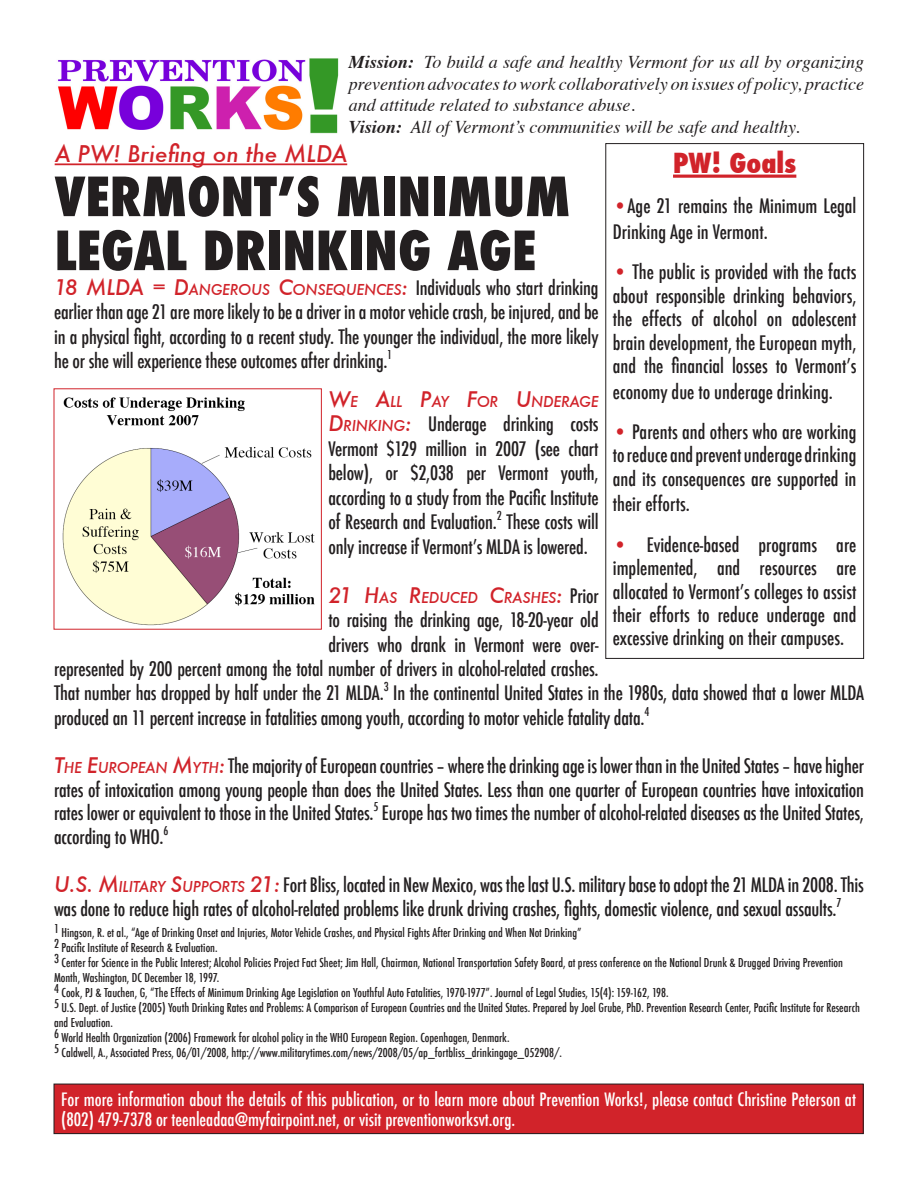
<style>
.page{position:relative;width:918px;height:1188px;background:#fff}
.page>*{position:absolute;margin:0;border:0;box-sizing:border-box;transform-origin:0 0}
.t1{font:800 condensed 52.5px "Futura";color:#231f20}
.t2{font:800 condensed 27px "Futura";color:#d1232a}
.t3{font:italic 500 22.5px "Futura";color:#d1232a}
.t4{font:500 condensed 19.5px/23.4px "Futura";letter-spacing:-.01em;color:#231f20;text-align:justify}
.t5{font:italic 18px/21.6px "Times";color:#231f20;text-align:justify}
.t6{font:500 condensed 18px/19.5px "Futura";color:#fff}
.t7{font:italic 500 14.7px "Futura";letter-spacing:-.015em;color:#d1232a}
.t8{font:500 condensed 12px/15px "Futura";color:#231f20}
.s1{font-weight:700}
.s2{color:#d1232a}
.s3{font-style:italic;font-stretch:normal;font-size:21px;color:#d1232a}
.s4{font-style:italic;font-stretch:normal;font-size:14.7px;color:#d1232a}
.s5{font-size:21px}
.s6{font-style:normal;font-stretch:condensed;font-size:19.5px;color:#231f20}
</style>
<div class="page">
<img style="left:58px;top:58px;width:281px;height:76px">
<hr style="left:673px;top:175px;width:123px;height:3px;background:#d1232a">
<div style="left:605px;top:143px;width:259px;height:516px;border:1px solid #231f20"></div>
<div style="left:54px;top:1084px;width:809px;height:50px;background:#d1232a"></div>
<div style="left:54px;top:1084px;width:810px;height:50px;border:1px solid #231f20"></div>
<hr style="left:55px;top:163px;width:292px;height:2px;background:#d1232a">
<img style="left:62px;top:397px;width:253px;height:229px">
<p class="t5" style="left:349px;top:50px;width:517px"><span class="s1">Mission:</span> To build a safe and healthy Vermont for us all by organizing prevention advocates to work collaboratively on issues of policy, practice and attitude related to substance abuse.</p>
<p class="t5" style="left:349px;top:115px;width:452px"><span class="s1">Vision:</span> All of Vermont’s communities will be safe and healthy.</p>
<p class="t2" style="left:673px;top:145px;width:125px">PW! Goals</p>
<p class="t4" style="left:613px;top:194px;width:245px;line-height:25.5px"><span class="s2">•</span>Age 21 remains the Minimum Legal<br>Drinking Age in Vermont.</p>
<p class="t4" style="left:613px;top:261px;width:245px"><span class="s2">•</span> The public is provided with the facts about responsible drinking behaviors, the effects of alcohol on adolescent brain development, the European myth, and the financial losses to Vermont’s</p>
<p class="t4" style="left:613px;top:380px;width:221px">economy due to underage drinking.</p>
<p class="t4" style="left:613px;top:420px;width:245px"><span class="s2">•</span> Parents and others who are working to reduce and prevent underage drinking and its consequences are supported in</p>
<p class="t4" style="left:613px;top:493px;width:78px">their efforts.</p>
<p class="t4" style="left:613px;top:533px;width:245px"><span class="s2">•</span> Evidence-based programs are implemented, and resources are allocated to Vermont’s colleges to assist their efforts to reduce underage and excessive drinking on their campuses.</p>
<p class="t3" style="left:55px;top:138px;width:294px">A PW! Briefing on the MLDA</p>
<p class="t1" style="left:55px;top:161px;width:517px">VERMONT’S MINIMUM</p>
<p class="t1" style="left:55px;top:215px;width:483px">LEGAL DRINKING AGE</p>
<p class="t4" style="left:54px;top:275px;width:546px;line-height:24.5px"><span class="s3">18 MLDA = D</span><span class="s4">ANGEROUS</span> <span class="s3">C</span><span class="s4">ONSEQUENCES</span><span class="s3">:</span> Individuals who start drinking earlier than age 21 are more likely to be a driver in a motor vehicle crash, be injured, and be in a physical fight, according to a recent study. The younger the individual, the more likely he or she will experience these outcomes after drinking.</p>
<p class="t8" style="left:387px;top:347px;width:6px">1</p>
<p class="t7" style="left:328px;top:391px;width:272px"><span class="s5">W</span>E <span class="s5">A</span>LL <span class="s5">P</span>AY <span class="s5">F</span>OR <span class="s5">U</span>NDERAGE</p>
<p class="t4" style="left:328px;top:412px;width:272px;line-height:24.5px"><span class="s3">D</span><span class="s4">RINKING</span><span class="s3">:</span> Underage drinking costs Vermont $129 million in 2007 (see chart below), or $2,038 per Vermont youth, according to a study from the Pacific Institute of Research and Evaluation.</p>
<p class="t8" style="left:497px;top:508px;width:6px">2</p>
<p class="t4" style="left:328px;top:510px;width:272px;line-height:24.5px;text-indent:178px">These costs will only increase if Vermont’s MLDA is lowered.</p>
<p class="t7" style="left:328px;top:587px;width:272px"><span class="s5">21 H</span>AS <span class="s5">R</span>EDUCED <span class="s5">C</span>RASHES<span class="s5">:</span> <span class="s6">Prior</span></p>
<p class="t4" style="left:328px;top:608px;width:272px">to raising the drinking age, 18-20-year old</p>
<p class="t4" style="left:328px;top:633px;width:272px">drivers who drank in Vermont were over-</p>
<p class="t4" style="left:54px;top:657px;width:546px">represented by 200 percent among the total number of drivers in alcohol-related crashes.</p>
<p class="t4" style="left:54px;top:682px;width:331px">That number has dropped by half under the 21 MLDA.</p>
<p class="t8" style="left:384px;top:680px;width:6px">3</p>
<p class="t4" style="left:54px;top:681px;width:812px;line-height:24.5px;text-indent:339px">In the continental United States in the 1980s, data showed that a lower MLDA produced an 11 percent increase in fatalities among youth, according to motor vehicle fatality data.</p>
<p class="t8" style="left:644px;top:704px;width:6px">4</p>
<p class="t4" style="left:54px;top:755px;width:812px"><span class="s3">T</span><span class="s4">HE</span> <span class="s3">E</span><span class="s4">UROPEAN</span> <span class="s3">M</span><span class="s4">YTH</span> <span class="s3">:</span> The majority of European countries – where the drinking age is lower than in the United States – have higher rates of intoxication among young people than does the United States. Less than one quarter of European countries have intoxication rates lower or equivalent to those in the United States. Europe has two times the number of alcohol-related diseases as the United States,</p>
<p class="t8" style="left:373px;top:799px;width:6px">5</p>
<p class="t4" style="left:54px;top:825px;width:111px">according to WHO.</p>
<p class="t8" style="left:163px;top:823px;width:6px">6</p>
<p class="t4" style="left:54px;top:873px;width:812px"><span class="s3">U.S. M</span><span class="s4">ILITARY</span> <span class="s3">S</span><span class="s4">UPPORTS</span> <span class="s3">21:</span> Fort Bliss, located in New Mexico, was the last U.S. military base to adopt the 21 MLDA in 2008. This was done to reduce high rates of alcohol-related problems like drunk driving crashes, fights, domestic violence, and sexual assaults.</p>
<p class="t8" style="left:836px;top:895px;width:6px">7</p>
<p class="t8" style="left:54px;top:926px;width:529px">1 Hingson, R. et al., “Age of Drinking Onset and Injuries, Motor Vehicle Crashes, and Physical Fights After Drinking and When Not Drinking”</p>
<p class="t8" style="left:54px;top:941px;width:165px">2 Pacific Institute of Research &amp; Evaluation.</p>
<p class="t8" style="left:54px;top:956px;width:791px">3 Center for Science in the Public Interest; Alcohol Policies Project Fact Sheet; Jim Hall, Chairman, National Transportation Safety Board, at press conference on the National Drunk &amp; Drugged Driving Prevention<br>Month, Washington, DC December 18, 1997.</p>
<p class="t8" style="left:54px;top:986px;width:616px">4 Cook, PJ &amp; Tauchen, G, “The Effects of Minimum Drinking Age Legislation on Youthful Auto Fatalities, 1970-1977”. Journal of Legal Studies, 15(4): 159-162, 198.</p>
<p class="t8" style="left:54px;top:1001px;width:807px">5 U.S. Dept. of Justice (2005) Youth Drinking Rates and Problems: A Comparison of European Countries and the United States. Prepared by Joel Grube, PhD. Prevention Research Center, Pacific Institute for Research and Evaluation.</p>
<p class="t8" style="left:54px;top:1031px;width:457px">6 World Health Organization (2006) Framework for alcohol policy in the WHO European Region. Copenhagen, Denmark.</p>
<p class="t8" style="left:54px;top:1046px;width:510px">5 Caldwell, A., Associated Press, 06/01/2008, http://www.militarytimes.com/news/2008/05/ap_fortbliss_drinkingage_052908/.</p>
<p class="t6" style="left:61px;top:1090px;width:796px">For more information about the details of this publication, or to learn more about Prevention Works!, please contact Christine Peterson at (802) 479-7378 or teenleadaa@myfairpoint.net, or visit preventionworksvt.org.</p>
</div>
